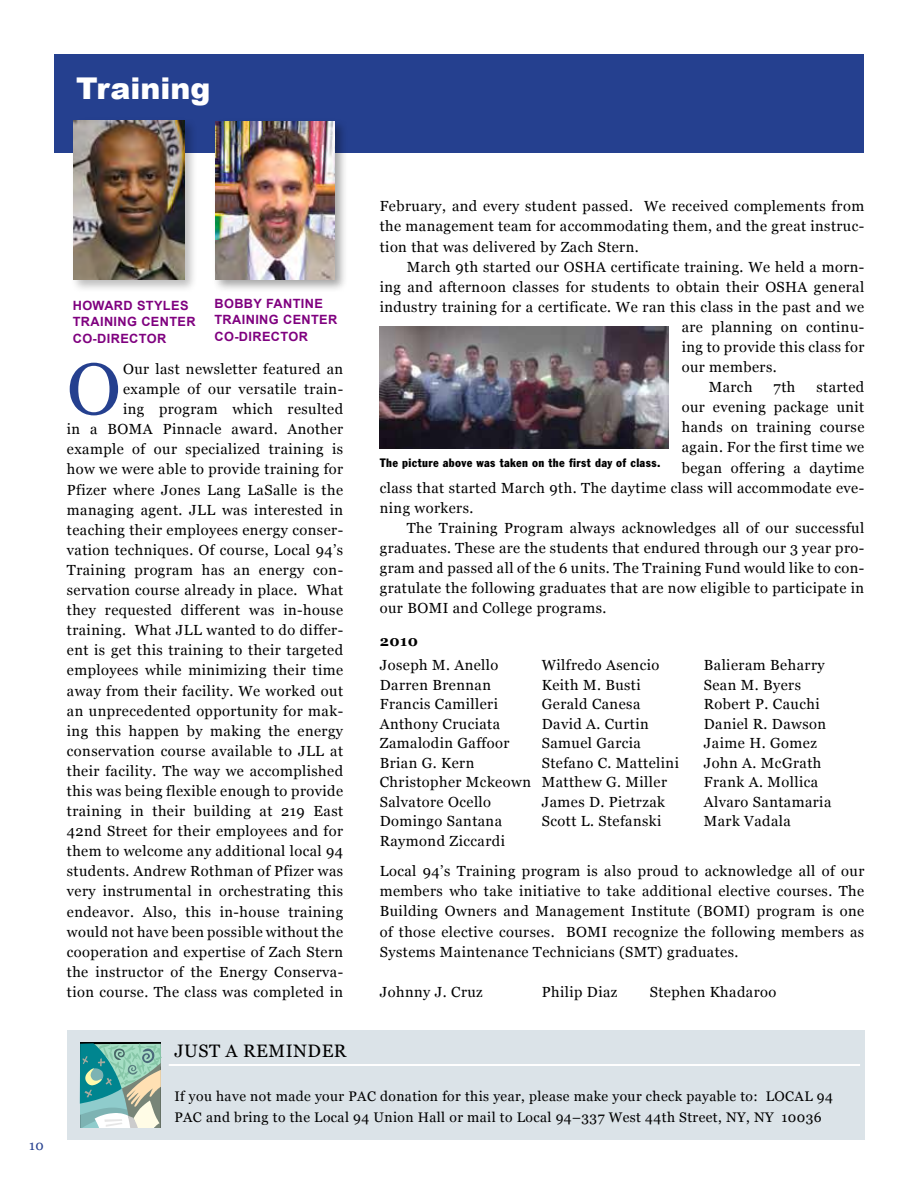
<style>
.page{position:relative;width:918px;height:1188px;background:#fff}
.page>*{position:absolute;margin:0;border:0;box-sizing:border-box;transform-origin:0 0}
.t1{font:72.6px "Georgia";color:#25408f}
.t2{font:900 30px "Arial";color:#fff}
.t3{font:18px "Georgia";letter-spacing:.03em;color:#000}
.t4{font:14.7px/20.1px "Georgia";letter-spacing:.03em;color:#000;text-align:justify}
.t5{font:700 14.7px "Georgia";color:#000}
.t6{font:13.8px/21px "Georgia";letter-spacing:.03em;color:#000}
.t7{font:13.5px "Georgia";color:#25408f}
.t8{font:700 12.75px/16.5px "Arial";letter-spacing:.03em;color:#7f007f}
.t9{font:condensed 12px "Franklin Gothic BT";letter-spacing:.03em;color:#000}
</style>
<div class="page">
<div style="left:54px;top:54px;width:810px;height:98px;background:#25408f"></div>
<div style="left:70px;top:118px;width:128px;height:175px;background:#000;opacity:.26"></div>
<img style="left:73px;top:121px;width:111px;height:159px">
<div style="left:212px;top:118px;width:136px;height:175px;background:#000;opacity:.35"></div>
<img style="left:215px;top:121px;width:119px;height:159px">
<img style="left:380px;top:326px;width:288px;height:123px">
<div style="left:67px;top:1031px;width:797px;height:109px;background:#dbe3e8"></div>
<hr style="left:169px;top:1064px;width:691px;height:1px;background:#fff">
<hr style="left:169px;top:1065px;width:691px;height:1px;background:#fff">
<svg style="left:80px;top:1043px;width:82px;height:85px;background:#86b9ad"></svg>
<h2 class="t2" style="left:76px;top:67px;width:136px">Training</h2>
<p class="t7" style="left:29px;top:1137px;width:16px">10</p>
<p class="t8" style="left:73px;top:297px;width:124px;text-indent:64px">STYLES<br>TRAINING CENTER<br>CO-DIRECTOR</p>
<p class="t8" style="left:214px;top:296px;width:124px">BOBBY FANTINE<br>TRAINING CENTER<br>CO-DIRECTOR</p>
<h1 class="t1" style="left:67px;top:345px;width:56px">O</h1>
<p class="t8" style="left:73px;top:297px;width:11px">HOWARD</p>
<p class="t4" style="left:67px;top:359px;width:278px;text-align:right">Our last newsletter featured an example of our versatile train-<br>ing program which resulted<br>in a BOMA Pinnacle award. Another example of our specialized training is how we were able to provide training for Pfizer where Jones Lang LaSalle is the managing agent. JLL was interested in teaching their employees energy conser&shy;vation techniques. Of course, Local 94’s Training program has an energy con&shy;servation course already in place. What they requested different was in-house training. What JLL wanted to do differ&shy;ent is get this training to their targeted employees while minimizing their time away from their facility. We worked out an unprecedented opportunity for mak&shy;ing this happen by making the energy conservation course available to JLL at their facility. The way we accomplished this was being flexible enough to provide training in their building at 219 East 42nd Street for their employees and for them to welcome any additional local 94 students. Andrew Rothman of Pfizer was very instrumental in orchestrating this endeavor. Also, this in-house training would not have been possible without the cooperation and expertise of Zach Stern the instructor of the Energy Conserva&shy;tion course. The class was completed in</p>
<p class="t4" style="left:380px;top:197px;width:486px">February, and every student passed. We received complements from the management team for accommodating them, and the great instruc&shy;tion that was delivered by Zach Stern.</p>
<p class="t4" style="left:407px;top:257px;width:459px">March 9th started our OSHA certificate training. We held a morn-</p>
<p class="t4" style="left:380px;top:277px;width:486px">ing and afternoon classes for students to obtain their OSHA general</p>
<p class="t4" style="left:380px;top:297px;width:486px">industry training for a certificate. We ran this class in the past and we</p>
<p class="t4" style="left:682px;top:317px;width:184px">are planning on continu-</p>
<p class="t4" style="left:682px;top:337px;width:184px">ing to provide this class for</p>
<p class="t4" style="left:682px;top:357px;width:96px">our members.</p>
<p class="t4" style="left:709px;top:377px;width:45px">March</p>
<p class="t4" style="left:774px;top:377px;width:23px">7th</p>
<p class="t4" style="left:817px;top:377px;width:49px">started</p>
<p class="t4" style="left:682px;top:397px;width:184px">our evening package unit</p>
<p class="t4" style="left:682px;top:418px;width:184px">hands on training course</p>
<p class="t4" style="left:682px;top:438px;width:184px">again. For the first time we</p>
<p class="t4" style="left:682px;top:458px;width:184px">began offering a daytime</p>
<p class="t4" style="left:380px;top:478px;width:486px">class that started March 9th. The daytime class will accommodate eve-</p>
<p class="t4" style="left:380px;top:498px;width:95px">ning workers.</p>
<p class="t4" style="left:407px;top:518px;width:459px">The Training Program always acknowledges all of our successful</p>
<p class="t4" style="left:380px;top:538px;width:486px">graduates. These are the students that endured through our 3 year pro-</p>
<p class="t4" style="left:380px;top:558px;width:486px">gram and passed all of the 6 units. The Training Fund would like to con-</p>
<p class="t4" style="left:380px;top:578px;width:486px">gratulate the following graduates that are now eligible to participate in</p>
<p class="t4" style="left:380px;top:598px;width:228px">our BOMI and College programs.</p>
<p class="t5" style="left:380px;top:632px;width:40px">2010</p>
<p class="t4" style="left:380px;top:655px;width:120px">Joseph M. Anello</p>
<p class="t4" style="left:542px;top:655px;width:119px">Wilfredo Asencio</p>
<p class="t4" style="left:704px;top:655px;width:122px">Balieram Beharry</p>
<p class="t4" style="left:380px;top:675px;width:113px">Darren Brennan</p>
<p class="t4" style="left:542px;top:675px;width:100px">Keith M. Busti</p>
<p class="t4" style="left:704px;top:675px;width:99px">Sean M. Byers</p>
<p class="t4" style="left:380px;top:694px;width:120px">Francis Camilleri</p>
<p class="t4" style="left:542px;top:694px;width:100px">Gerald Canesa</p>
<p class="t4" style="left:704px;top:694px;width:117px">Robert P. Cauchi</p>
<p class="t4" style="left:380px;top:714px;width:122px">Anthony Cruciata</p>
<p class="t4" style="left:542px;top:714px;width:108px">David A. Curtin</p>
<p class="t4" style="left:704px;top:714px;width:124px">Daniel R. Dawson</p>
<p class="t4" style="left:380px;top:733px;width:131px">Zamalodin Gaffoor</p>
<p class="t4" style="left:542px;top:733px;width:101px">Samuel Garcia</p>
<p class="t4" style="left:704px;top:733px;width:115px">Jaime H. Gomez</p>
<p class="t4" style="left:380px;top:753px;width:96px">Brian G. Kern</p>
<p class="t4" style="left:542px;top:753px;width:139px">Stefano C. Mattelini</p>
<p class="t4" style="left:704px;top:753px;width:119px">John A. McGrath</p>
<p class="t4" style="left:380px;top:772px;width:289px">Christopher Mckeown Matthew G. Miller</p>
<p class="t4" style="left:704px;top:772px;width:116px">Frank A. Mollica</p>
<p class="t4" style="left:380px;top:792px;width:113px">Salvatore Ocello</p>
<p class="t4" style="left:542px;top:792px;width:125px">James D. Pietrzak</p>
<p class="t4" style="left:704px;top:792px;width:129px">Alvaro Santamaria</p>
<p class="t4" style="left:380px;top:811px;width:124px">Domingo Santana</p>
<p class="t4" style="left:542px;top:811px;width:121px">Scott L. Stefanski</p>
<p class="t4" style="left:704px;top:811px;width:89px">Mark Vadala</p>
<p class="t4" style="left:380px;top:826px;width:486px;line-height:30.6px">Raymond Ziccardi<br>Local 94’s Training program is also proud to acknowledge all of our</p>
<p class="t4" style="left:380px;top:882px;width:486px">members who take initiative to take additional elective courses. The Building Owners and Management Institute (BOMI) program is one of those elective courses. BOMI recognize the following members as Systems Maintenance Technicians (SMT) graduates.</p>
<p class="t4" style="left:380px;top:982px;width:105px">Johnny J. Cruz</p>
<p class="t4" style="left:542px;top:982px;width:77px">Philip Diaz</p>
<p class="t4" style="left:650px;top:982px;width:128px">Stephen Khadaroo</p>
<p class="t9" style="left:380px;top:455px;width:282px">The picture above was taken on the first day of class.</p>
<p class="t3" style="left:174px;top:1040px;width:174px">JUST A REMINDER</p>
<p class="t6" style="left:174px;top:1086px;width:660px">If you have not made your PAC donation for this year, please make your check payable to: LOCAL 94<br>PAC and bring to the Local 94 Union Hall or mail to Local 94–337 West 44th Street, NY, NY 10036</p>
</div>
